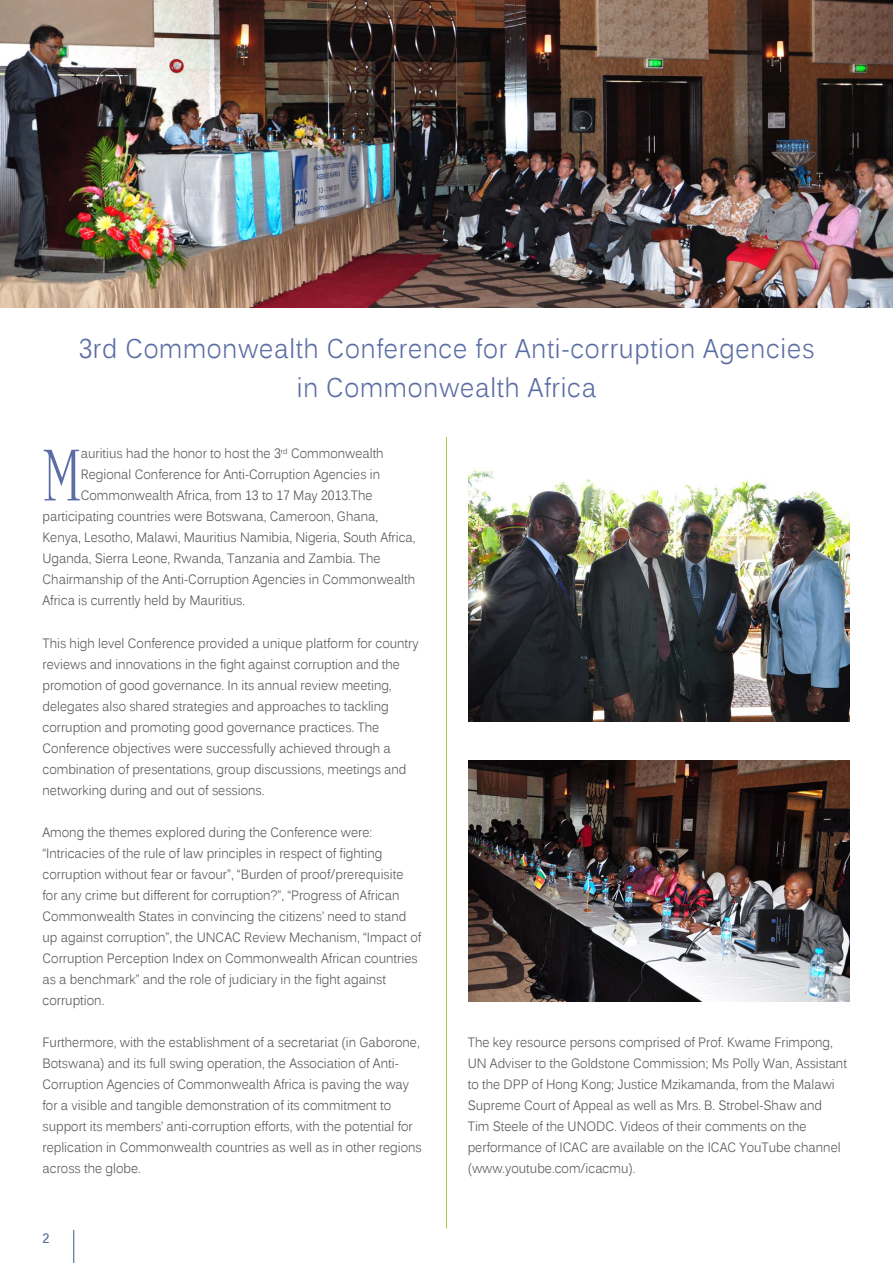
<style>
.page{position:relative;width:893px;height:1263px;background:#fff}
.page>*{position:absolute;margin:0;border:0;box-sizing:border-box;transform-origin:0 0}
.t1{font:78.75px "Unicorn";color:#5b6da3;scale:.9 1}
.t2{font:27px/39px "Kalinga";letter-spacing:.03em;color:#5b6da3;text-align:center;scale:.9 1}
.t3{font:13.5px/21px "Kalinga";color:#58595b;scale:.9 1}
.t4{font:700 13.5px "Kalinga";color:#5b6da3;scale:.9 1}
</style>
<div class="page">
<hr style="left:73px;top:1230px;width:1px;height:33px;background:#355794">
<img style="left:0;top:0;width:893px;height:308px">
<img style="left:468px;top:760px;width:381px;height:241px">
<img style="left:468px;top:469px;width:381px;height:252px">
<hr style="left:446px;top:437px;width:1px;height:791px;background:#a5cf46">
<h2 class="t2" style="left:79px;top:332px;width:819px">3rd Commonwealth Conference for Anti-corruption Agencies in Commonwealth Africa</h2>
<h1 class="t1" style="left:43px;top:430px;width:44px">M</h1>
<p class="t3" style="left:81px;top:444px;width:338px">auritius had the honor to host the 3<sup>rd</sup> Commonwealth</p>
<p class="t3" style="left:81px;top:465px;width:334px">Regional Conference for Anti-Corruption Agencies in</p>
<p class="t3" style="left:81px;top:486px;width:326px">Commonwealth Africa, from 13 to 17 May 2013.The</p>
<p class="t3" style="left:43px;top:507px;width:374px">participating countries were Botswana, Cameroon, Ghana,</p>
<p class="t3" style="left:43px;top:528px;width:416px">Kenya, Lesotho, Malawi, Mauritius Namibia, Nigeria, South Africa,</p>
<p class="t3" style="left:43px;top:549px;width:377px">Uganda, Sierra Leone, Rwanda, Tanzania and Zambia. The</p>
<p class="t3" style="left:43px;top:570px;width:416px">Chairmanship of the Anti-Corruption Agencies in Commonwealth</p>
<p class="t3" style="left:43px;top:591px;width:227px">Africa is currently held by Mauritius.</p>
<p class="t3" style="left:43px;top:633px;width:419px">This high level Conference provided a unique platform for country reviews and innovations in the fight against corruption and the promotion of good governance. In its annual review meeting, delegates also shared strategies and approaches to tackling corruption and promoting good governance practices. The Conference objectives were successfully achieved through a combination of presentations, group discussions, meetings and networking during and out of sessions.</p>
<p class="t3" style="left:43px;top:823px;width:422px">Among the themes explored during the Conference were: “Intricacies of the rule of law principles in respect of fighting corruption without fear or favour”, “Burden of proof/prerequisite for any crime but different for corruption?”, “Progress of African Commonwealth States in convincing the citizens’ need to stand up against corruption”, the UNCAC Review Mechanism, “Impact of Corruption Perception Index on Commonwealth African countries as a benchmark” and the role of judiciary in the fight against corruption.</p>
<p class="t3" style="left:43px;top:1033px;width:423px">Furthermore, with the establishment of a secretariat (in Gaborone, Botswana) and its full swing operation, the Association of Anti-Corruption Agencies of Commonwealth Africa is paving the way for a visible and tangible demonstration of its commitment to support its members’ anti-corruption efforts, with the potential for replication in Commonwealth countries as well as in other regions across the globe.</p>
<p class="t3" style="left:468px;top:1033px;width:423px">The key resource persons comprised of Prof. Kwame Frimpong, UN Adviser to the Goldstone Commission; Ms Polly Wan, Assistant to the DPP of Hong Kong; Justice Mzikamanda, from the Malawi Supreme Court of Appeal as well as Mrs. B. Strobel-Shaw and Tim Steele of the UNODC. Videos of their comments on the performance of ICAC are available on the ICAC YouTube channel (www.youtube.com/icacmu).</p>
<p class="t4" style="left:43px;top:1230px;width:9px">2</p>
</div>
